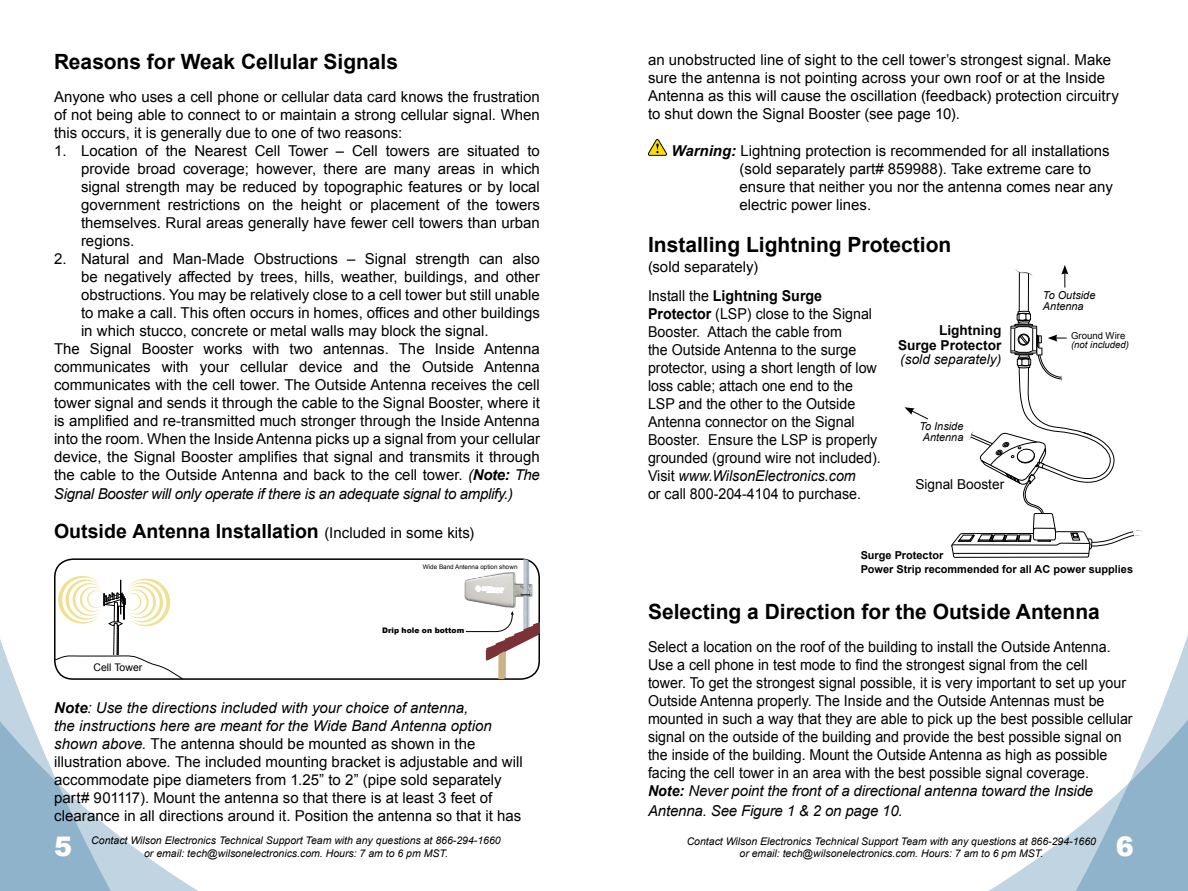
<style>
.page{position:relative;width:1188px;height:891px;background:#fff}
.page>*{position:absolute;margin:0;border:0;box-sizing:border-box;transform-origin:0 0}
.t1{font:900 27px "Arial";color:#fff}
.t2{font:700 21px "Arial";color:#000}
.t3{font:700 19.5px "Arial";color:#000}
.t4{font:15px/18px "Arial";color:#000}
.t5{font:15px/18px "Arial";color:#000;scale:.95 1}
.t6{font:italic 15px "Arial";letter-spacing:-.02em;color:#000}
.t7{font:700 13.65px/14.5px "Arial";color:#000;text-align:right}
.t8{font:italic 13.65px "Arial";color:#000}
.t9{font:13.65px "Arial";color:#000}
.t10{font:700 10.95px/14.5px "Arial";color:#000}
.t11{font:italic 10.95px/10.9px "Arial";color:#000}
.t12{font:italic 10.5px/12.6px "Arial";color:#000;text-align:center}
.t13{font:10.5px "Arial";color:#000}
.t14{font:italic 9.6px "Arial";color:#000}
.t15{font:9.6px "Arial";color:#000}
.t16{font:900 7.65px "Arial";color:#000}
.t17{font:6.3px "Arial";color:#000}
.s1{font-style:italic}
.s2{font-weight:700;font-style:italic}
.s3{font-weight:400;font-size:15px}
.s4{font-weight:700}
</style>
<div class="page">
<svg style="left:0;top:561px;width:198px;height:330px"></svg>
<svg style="left:989px;top:635px;width:199px;height:256px"></svg>
<svg style="left:55px;top:576px;width:143px;height:103px"></svg>
<div style="left:54px;top:558px;width:486px;height:122px;border:2px solid #000;border-radius:18px"></div>
<img style="left:464px;top:570px;width:69px;height:40px">
<div style="left:457px;top:605px;width:21px;height:13px;background:#fff"></div>
<img style="left:522px;top:559px;width:7px;height:33px">
<img style="left:522px;top:592px;width:7px;height:5px">
<img style="left:522px;top:597px;width:7px;height:13px">
<svg style="left:465px;top:610px;width:75px;height:69px"></svg>
<svg style="left:475px;top:582px;width:30px;height:11px"></svg>
<svg style="left:647px;top:139px;width:20px;height:17px"></svg>
<div style="left:1019px;top:247px;width:10px;height:69px;border:1px solid #000"></div>
<svg style="left:1015px;top:247px;width:18px;height:29px"></svg>
<svg style="left:1061px;top:265px;width:7px;height:23px"></svg>
<svg style="left:952px;top:311px;width:190px;height:247px"></svg>
<svg style="left:905px;top:407px;width:23px;height:13px"></svg>
<h2 class="t2" style="left:54px;top:48px;width:346px">Reasons for Weak Cellular Signals</h2>
<p class="t4" style="left:54px;top:88px;width:487px;text-align:justify">Anyone who uses a cell phone or cellular data card knows the frustration of not being able to connect to or maintain a strong cellular signal. When this occurs, it is generally due to one of two reasons:</p>
<p class="t4" style="left:81px;top:142px;width:460px;text-align:justify;text-indent:-27px">1. Location of the Nearest Cell Tower – Cell towers are situated to provide broad coverage; however, there are many areas in which signal strength may be reduced by topographic features or by local government restrictions on the height or placement of the towers themselves. Rural areas generally have fewer cell towers than urban regions.</p>
<p class="t4" style="left:54px;top:250px;width:487px">2. Natural and Man-Made Obstructions – Signal strength can also</p>
<p class="t4" style="left:81px;top:268px;width:460px">be negatively affected by trees, hills, weather, buildings, and other</p>
<p class="t4" style="left:81px;top:286px;width:460px">obstructions. You may be relatively close to a cell tower but still unable</p>
<p class="t4" style="left:81px;top:304px;width:460px">to make a call. This often occurs in homes, offices and other buildings</p>
<p class="t4" style="left:81px;top:322px;width:406px">in which stucco, concrete or metal walls may block the signal.</p>
<p class="t4" style="left:54px;top:340px;width:487px">The Signal Booster works with two antennas. The Inside Antenna</p>
<p class="t4" style="left:54px;top:358px;width:487px">communicates with your cellular device and the Outside Antenna</p>
<p class="t4" style="left:54px;top:376px;width:487px">communicates with the cell tower. The Outside Antenna receives the cell</p>
<p class="t4" style="left:54px;top:394px;width:487px">tower signal and sends it through the cable to the Signal Booster, where it</p>
<p class="t4" style="left:54px;top:412px;width:487px">is amplified and re-transmitted much stronger through the Inside Antenna</p>
<p class="t4" style="left:54px;top:430px;width:488px">into the room. When the Inside Antenna picks up a signal from your cellular</p>
<p class="t4" style="left:54px;top:448px;width:487px">device, the Signal Booster amplifies that signal and transmits it through</p>
<p class="t4" style="left:54px;top:466px;width:487px">the cable to the Outside Antenna and back to the cell tower. <span class="s1">(</span><span class="s2">Note:</span> <span class="s1">The</span></p>
<p class="t6" style="left:54px;top:485px;width:461px">Signal Booster will only operate if there is an adequate signal to amplify.)</p>
<h3 class="t3" style="left:54px;top:518px;width:422px">Outside Antenna Installation <span class="s3">(Included in some kits)</span></h3>
<p class="t17" style="left:423px;top:562px;width:96px">Wide Band Antenna option shown</p>
<p class="t13" style="left:92px;top:661px;width:50px">Cell Tower</p>
<p class="t13" style="left:94px;top:661px;width:50px">Ce l Tower</p>
<p class="t16" style="left:382px;top:625px;width:84px">Drip hole on bottom</p>
<p class="t4" style="left:54px;top:698px;width:470px"><span class="s2">Note</span><span class="s1">: Use the directions included with your choice of antenna,<br>the instructions here are meant for the Wide Band Antenna option shown above.</span> The antenna should be mounted as shown in the illustration above. The included mounting bracket is adjustable and will accommodate pipe diameters from 1. 25” to 2” (pipe sold separately part# 901117). Mount the antenna so that there is at least 3 feet of clearance in all directions around it. Position the antenna so that it has</p>
<p class="t4" style="left:648px;top:51px;width:472px">an unobstructed line of sight to the cell tower’s strongest signal. Make sure the antenna is not pointing across your own roof or at the Inside Antenna as this will cause the oscillation (feedback) protection circuitry to shut down the Signal Booster (see page 10).</p>
<p class="t4" style="left:740px;top:142px;width:375px;text-indent:-68px"><span class="s2">Warning:</span> Lightning protection is recommended for all installations (sold separately part# 859988). Take extreme care to ensure that neither you nor the antenna comes near any electric power lines.</p>
<h2 class="t2" style="left:648px;top:231px;width:305px">Installing Lightning Protection</h2>
<p class="t4" style="left:648px;top:258px;width:112px">(sold separately)</p>
<p class="t5" style="left:648px;top:286px;width:244px">Install the <span class="s4">Lightning Surge Protector</span> (LSP) close to the Signal Booster. Attach the cable from<br>the Outside Antenna to the surge protector, using a short length of low loss cable; attach one end to the LSP and the other to the Outside Antenna connector on the Signal Booster. Ensure the LSP is properly grounded (ground wire not included).<br>Visit <span class="s1">www.WilsonElectronics.com<br></span>or call 800-204-4104 to purchase.</p>
<p class="t7" style="left:898px;top:324px;width:105px">Lightning<br>Surge Protector</p>
<p class="t8" style="left:900px;top:351px;width:103px">(sold separately)</p>
<p class="t11" style="left:919px;top:421px;width:45px">To Inside<br>Antenna</p>
<p class="t9" style="left:915px;top:475px;width:90px">Signal Booster</p>
<p class="t11" style="left:1043px;top:290px;width:54px">To Outside<br>Antenna</p>
<p class="t15" style="left:1071px;top:329px;width:56px">Ground Wire</p>
<p class="t14" style="left:1071px;top:338px;width:59px">(not included)</p>
<p class="t10" style="left:861px;top:548px;width:274px">Surge Protector<br>Power Strip recommended for all AC power supplies</p>
<h2 class="t2" style="left:648px;top:598px;width:453px">Selecting a Direction for the Outside Antenna</h2>
<p class="t5" style="left:648px;top:638px;width:512px">Select a location on the roof of the building to install the Outside Antenna.<br>Use a cell phone in test mode to find the strongest signal from the cell<br>tower. To get the strongest signal possible, it is very important to set up your Outside Antenna properly. The Inside and the Outside Antennas must be mounted in such a way that they are able to pick up the best possible cellular signal on the outside of the building and provide the best possible signal on the inside of the building. Mount the Outside Antenna as high as possible facing the cell tower in an area with the best possible signal coverage.<br><span class="s2">Note:</span> <span class="s1">Never point the front of a directional antenna toward the Inside</span></p>
<p class="t6" style="left:648px;top:801px;width:256px">Antenna. See Figure 1 &amp; 2 on page 10.</p>
<h1 class="t1" style="left:54px;top:827px;width:20px">5</h1>
<p class="t12" style="left:91px;top:835px;width:411px">Contact Wilson Electronics Technical Support Team with any questions at 866-294-1660 or email: tech@wilsonelectronics.com. Hours: 7 am to 6 pm MST.</p>
<h1 class="t1" style="left:1116px;top:827px;width:20px">6</h1>
<p class="t12" style="left:687px;top:835px;width:411px">Contact Wilson Electronics Technical Support Team with any questions at 866-294-1660 or email: tech@wilsonelectronics.com. Hours: 7 am to 6 pm MST.</p>
</div>
